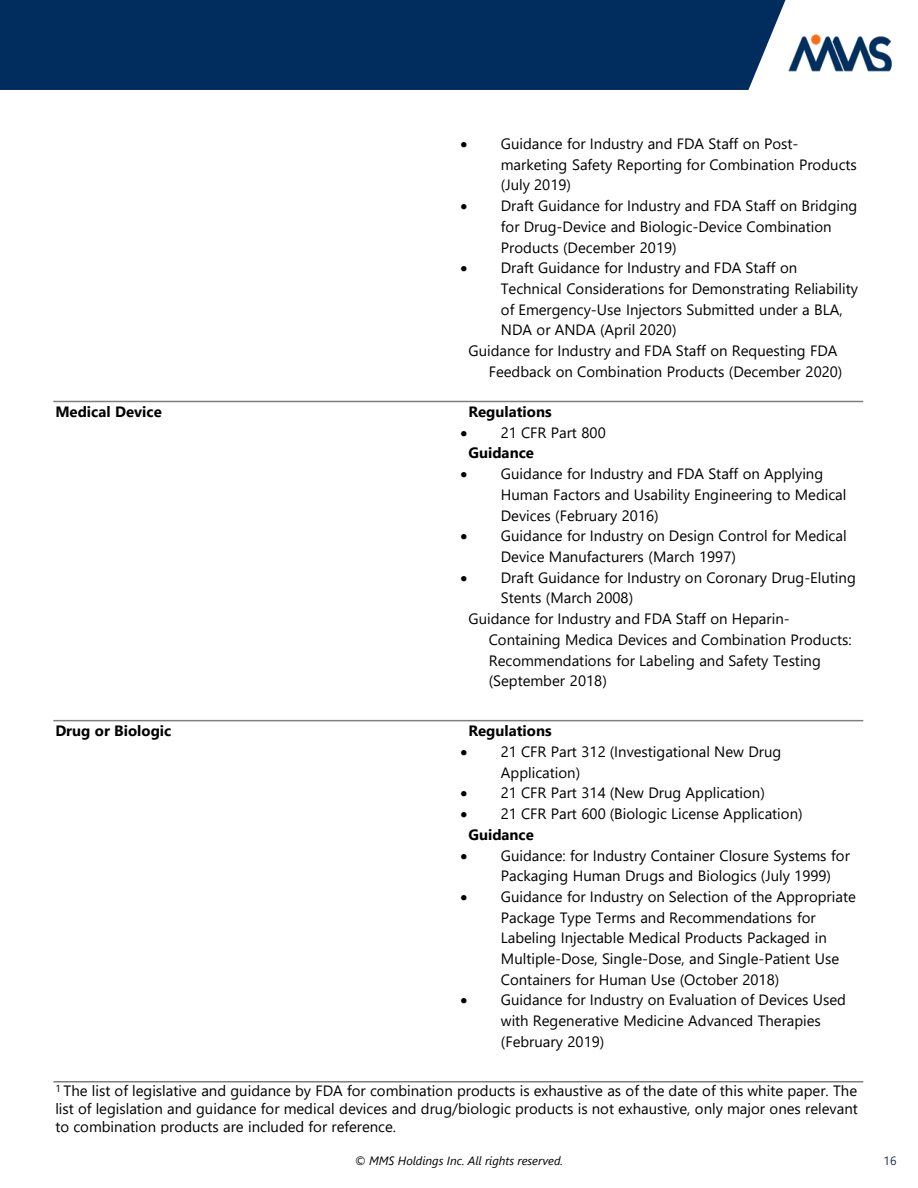
<style>
.page{position:relative;width:918px;height:1188px;background:#fff}
.page>*{position:absolute;margin:0;border:0;box-sizing:border-box;transform-origin:0 0}
.t1{font:15px/20.7px "Segoe UI";color:#000}
.t2{font:700 15px "Segoe UI";color:#000}
.t3{font:italic 12px "Segoe UI";color:#000}
.t4{font:12px "Segoe UI";color:#1a305c}
.s1{font-weight:700}
</style>
<div class="page">
<div style="left:0;top:0;width:785px;height:90px;background:#002d5d"></div>
<img style="left:788px;top:34px;width:104px;height:38px">
<hr style="left:53px;top:401px;width:810px;height:1px;background:#7f7f7f">
<hr style="left:53px;top:720px;width:810px;height:1px;background:#7f7f7f">
<hr style="left:53px;top:1081px;width:810px;height:2px;background:#7f7f7f">
<p class="t1" style="left:501px;top:132px;width:358px;text-indent:-40px">• Guidance for Industry and FDA Staff on Post&shy;marketing Safety Reporting for Combination Products (July 2019)</p>
<p class="t1" style="left:501px;top:194px;width:358px;text-indent:-41px">• Draft Guidance for Industry and FDA Staff on Bridging for Drug-Device and Biologic-Device Combination<br>Products (December 2019)</p>
<p class="t1" style="left:460px;top:256px;width:338px">• Draft Guidance for Industry and FDA Staff on</p>
<p class="t1" style="left:501px;top:277px;width:359px">Technical Considerations for Demonstrating Reliability</p>
<p class="t1" style="left:501px;top:298px;width:343px">of Emergency-Use Injectors Submitted under a BLA,</p>
<p class="t1" style="left:501px;top:318px;width:177px">NDA or ANDA (April 2020)</p>
<p class="t1" style="left:468px;top:339px;width:371px">Guidance for Industry and FDA Staff on Requesting FDA</p>
<p class="t1" style="left:489px;top:360px;width:355px">Feedback on Combination Products (December 2020)</p>
<p class="t2" style="left:55px;top:398px;width:108px">Medical Device</p>
<p class="t2" style="left:468px;top:398px;width:85px">Regulations</p>
<p class="t1" style="left:468px;top:421px;width:139px;text-indent:-8px">• 21 CFR Part 800<br><span class="s1">Guidance</span></p>
<p class="t1" style="left:501px;top:462px;width:347px;text-indent:-41px">• Guidance for Industry and FDA Staff on Applying<br>Human Factors and Usability Engineering to Medical<br>Devices (February 2016)</p>
<p class="t1" style="left:501px;top:524px;width:347px;text-indent:-41px">• Guidance for Industry on Design Control for Medical<br>Device Manufacturers (March 1997)</p>
<p class="t1" style="left:460px;top:566px;width:397px">• Draft Guidance for Industry on Coronary Drug-Eluting</p>
<p class="t1" style="left:501px;top:586px;width:134px">Stents (March 2008)</p>
<p class="t1" style="left:468px;top:607px;width:323px">Guidance for Industry and FDA Staff on Heparin-</p>
<p class="t1" style="left:489px;top:628px;width:364px">Containing Medica Devices and Combination Products:</p>
<p class="t1" style="left:489px;top:649px;width:334px">Recommendations for Labeling and Safety Testing</p>
<p class="t1" style="left:489px;top:669px;width:120px">(September 2018)</p>
<p class="t2" style="left:55px;top:717px;width:118px">Drug or Biologic</p>
<p class="t2" style="left:468px;top:717px;width:85px">Regulations</p>
<p class="t1" style="left:501px;top:740px;width:282px;text-indent:-40px">• 21 CFR Part 312 (Investigational New Drug<br>Application)</p>
<p class="t1" style="left:460px;top:781px;width:306px">• 21 CFR Part 314 (New Drug Application)</p>
<p class="t1" style="left:468px;top:802px;width:336px;text-indent:-8px">• 21 CFR Part 600 (Biologic License Application)<br><span class="s1">Guidance</span></p>
<p class="t1" style="left:501px;top:844px;width:351px;text-indent:-41px">• Guidance: for Industry Container Closure Systems for<br>Packaging Human Drugs and Biologics (July 1999)</p>
<p class="t1" style="left:501px;top:885px;width:357px;text-indent:-41px">• Guidance for Industry on Selection of the Appropriate Package Type Terms and Recommendations for Labeling Injectable Medical Products Packaged in Multiple-Dose, Single-Dose, and Single-Patient Use Containers for Human Use (October 2018)</p>
<p class="t1" style="left:501px;top:988px;width:347px;text-indent:-41px">• Guidance for Industry on Evaluation of Devices Used with Regenerative Medicine Advanced Therapies (February 2019)</p>
<p class="t1" style="left:55px;top:1081px;width:804px;line-height:18px;text-align:justify"><sup>1</sup> The list of legislative and guidance by FDA for combination products is exhaustive as of the date of this white paper. The list of legislation and guidance for medical devices and drug/biologic products is not exhaustive, only major ones relevant to combination products are included for reference.</p>
<p class="t3" style="left:355px;top:1150px;width:210px">© MMS Holdings Inc. All rights reserved.</p>
<p class="t4" style="left:884px;top:1150px;width:14px">16</p>
</div>
